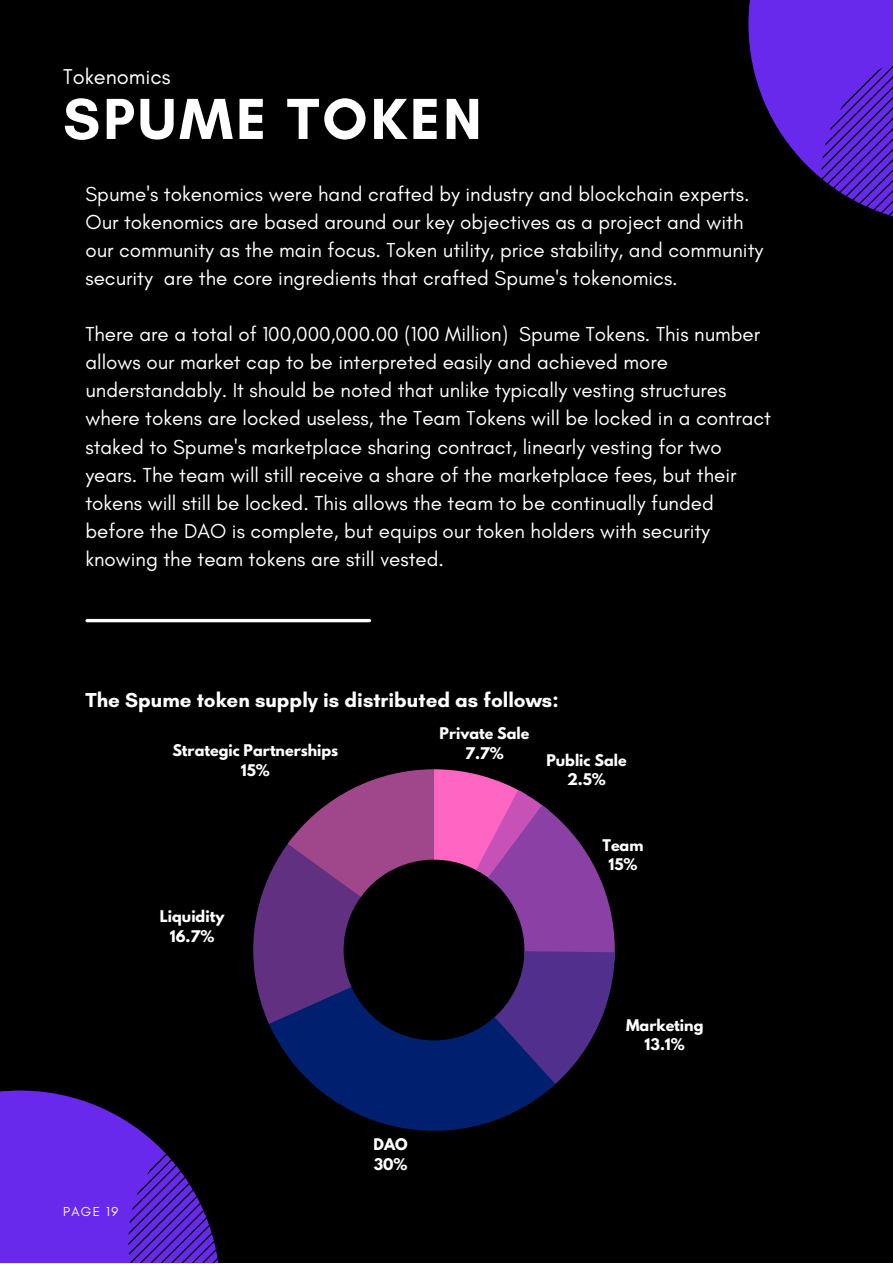
<style>
.page{position:relative;width:893px;height:1264px;background:#fff}
.page>*{position:absolute;margin:0;border:0;box-sizing:border-box;transform-origin:0 0}
.t1{font:700 58.95px "Glacial Indifference";letter-spacing:.05em;color:#fff}
.t2{font:21.75px "Glacial Indifference";color:#fff}
.t3{font:20.55px/28px "Glacial Indifference";color:#fff}
.t4{font:700 20.55px "Glacial Indifference";color:#fff}
.t5{font:700 14.25px/19.4px "League Spartan";color:#fff;text-align:center}
.t6{font:13.2px "Glacial Indifference";letter-spacing:.1em;color:#fff}
</style>
<div class="page">
<div style="left:0;top:0;width:892px;height:1262px;background:#000"></div>
<svg style="left:748px;top:0;width:144px;height:216px"></svg>
<hr style="left:87px;top:619px;width:282px;height:3px;background:#fff">
<svg style="left:0;top:769px;width:614px;height:493px"></svg>
<p class="t2" style="left:63px;top:63px;width:109px">Tokenomics</p>
<h1 class="t1" style="left:63px;top:83px;width:420px">SPUME TOKEN</h1>
<p class="t3" style="left:85px;top:179px;width:679px">Spume's tokenomics were hand crafted by industry and blockchain experts.<br>Our tokenomics are based around our key objectives as a project and with our community as the main focus. Token utility, price stability, and community security are the core ingredients that crafted Spume's tokenomics.</p>
<p class="t3" style="left:85px;top:320px;width:687px">There are a total of 100,000,000.00 (100 Million) Spume Tokens. This number allows our market cap to be interpreted easily and achieved more understandably. It should be noted that unlike typically vesting structures where tokens are locked useless, the Team Tokens will be locked in a contract staked to Spume's marketplace sharing contract, linearly vesting for two years. The team will still receive a share of the marketplace fees, but their tokens will still be locked. This allows the team to be continually funded before the DAO is complete, but equips our token holders with security knowing the team tokens are still vested.</p>
<p class="t4" style="left:85px;top:687px;width:474px">The Spume token supply is distributed as follows:</p>
<p class="t6" style="left:63px;top:1203px;width:57px">PAGE 19</p>
<p class="t5" style="left:172px;top:742px;width:167px">Strategic Partnerships<br>15%</p>
<p class="t5" style="left:160px;top:908px;width:66px">Liquidity<br>16.7%</p>
<p class="t5" style="left:439px;top:725px;width:91px">Private Sale<br>7.7%</p>
<p class="t5" style="left:546px;top:752px;width:82px">Public Sale<br>2.5%</p>
<p class="t5" style="left:602px;top:837px;width:42px">Team<br>15%</p>
<p class="t5" style="left:373px;top:1136px;width:36px;text-align:left">DAO<br>30%</p>
<p class="t5" style="left:626px;top:1017px;width:79px">Marketing<br>13.1%</p>
</div>
